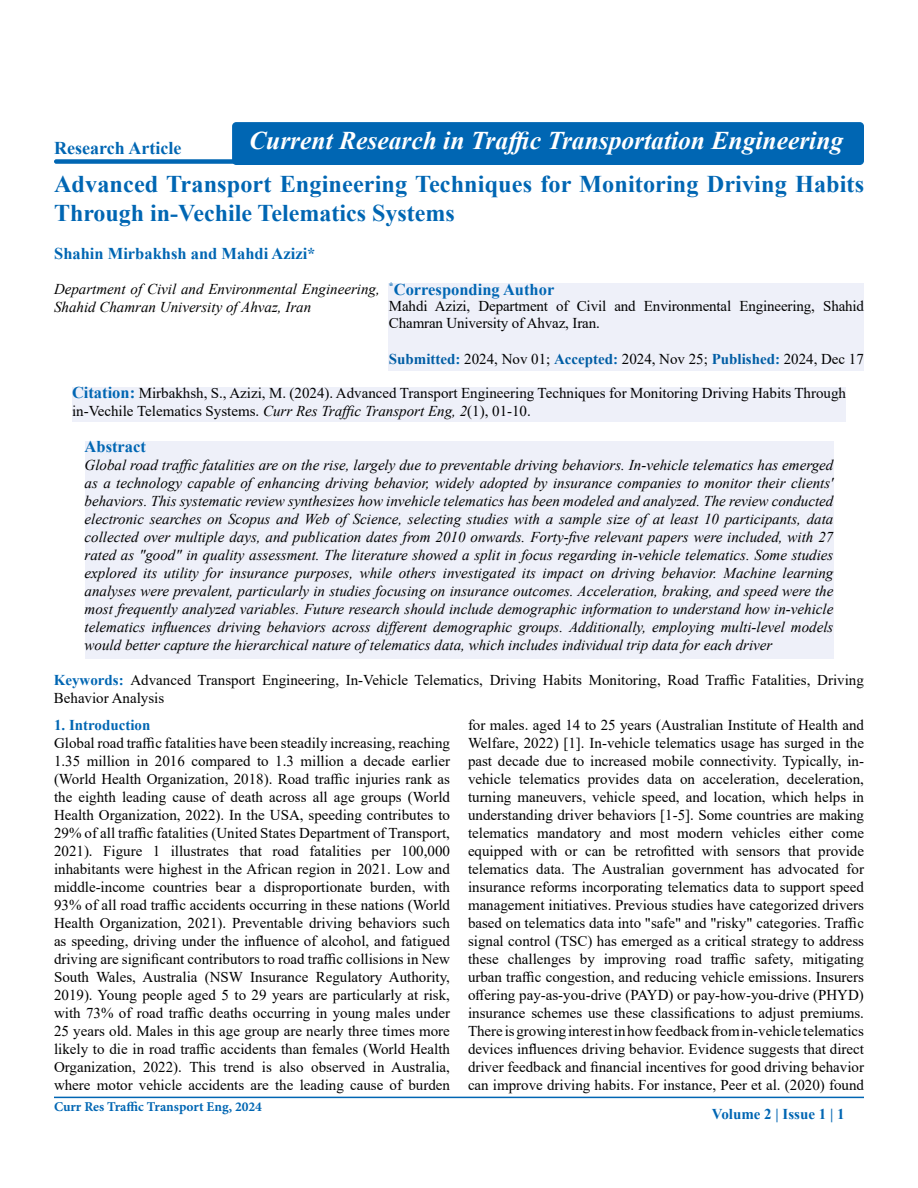
<style>
.page{position:relative;width:918px;height:1188px;background:#fff}
.page>*{position:absolute;margin:0;border:0;box-sizing:border-box;transform-origin:0 0}
.t1{font:italic 700 25.5px "Times New Roman";color:#fff}
.t2{font:700 24px/28.8px "Times New Roman";letter-spacing:.005em;color:#0066b3}
.t3{font:700 18px "Times New Roman";color:#0066b3}
.t4{font:700 16.5px "Times New Roman";color:#0066b3}
.t5{font:15px/18px "Times New Roman";color:#000}
.t6{font:italic 15px/18px "Times New Roman";color:#000;text-align:justify}
.t7{font:700 15px "Times New Roman";color:#0066b3}
.t8{font:700 13.5px "Minion Pro";color:#0066b3}
.s1{font-weight:700;color:#005da4}
.s2{font-weight:700;color:#0066b3}
.s3{font-weight:700;font-size:16.5px;color:#0066b3}
.s4{font-style:italic}
</style>
<div class="page">
<div style="left:54px;top:159px;width:523px;height:5px;background:#0066b3;border-radius:2px"></div>
<hr style="left:54px;top:1097px;width:810px;height:1px;background:#0066b3">
<div style="left:389px;top:284px;width:475px;height:87px;background:#eef0f9"></div>
<div style="left:72px;top:387px;width:774px;height:35px;background:#eef0f9"></div>
<div style="left:85px;top:441px;width:748px;height:217px;background:#eef0f9"></div>
<div style="left:232px;top:122px;width:632px;height:43px;background:#0066b3;border-radius:4px"></div>
<p class="t3" style="left:54px;top:135px;width:129px">Research Article</p>
<h1 class="t1" style="left:249px;top:123px;width:596px">Current Research in Traffic Transportation Engineering</h1>
<h2 class="t2" style="left:54px;top:169px;width:812px">Advanced Transport Engineering Techniques for Monitoring Driving Habits<br>Through in-Vechile Telematics Systems</h2>
<p class="t4" style="left:54px;top:241px;width:263px">Shahin Mirbakhsh and Mahdi Azizi*</p>
<p class="t4" style="left:389px;top:278px;width:167px"><sup>*</sup>Corresponding Author</p>
<p class="t5" style="left:389px;top:298px;width:477px;line-height:16.5px">Mahdi Azizi, Department of Civil and Environmental Engineering, Shahid<br>Chamran University of Ahvaz, Iran.</p>
<p class="t5" style="left:389px;top:349px;width:476px"><span class="s1">Submitted</span><span class="s2">:</span> 2024, Nov 01; <span class="s1">Accepted</span><span class="s2">:</span> 2024, Nov 25; <span class="s1">Published</span><span class="s2">:</span> 2024, Dec 17</p>
<p class="t5" style="left:72px;top:384px;width:776px"><span class="s3">Citation:</span> Mirbakhsh, S., Azizi, M. (2024). Advanced Transport Engineering Techniques for Monitoring Driving Habits Through in-Vechile Telematics Systems. <span class="s4">Curr Res Traffic Transport Eng, 2</span>(1), 01-10.</p>
<p class="t4" style="left:85px;top:435px;width:63px">Abstract</p>
<p class="t6" style="left:85px;top:456px;width:750px">Global road traffic fatalities are on the rise, largely due to preventable driving behaviors. In-vehicle telematics has emerged as a technology capable of enhancing driving behavior, widely adopted by insurance companies to monitor their clients' behaviors. This systematic review synthesizes how invehicle telematics has been modeled and analyzed. The review conducted electronic searches on Scopus and Web of Science, selecting studies with a sample size of at least 10 participants, data collected over multiple days, and publication dates from 2010 onwards. Forty-five relevant papers were included, with 27 rated as "good" in quality assessment. The literature showed a split in focus regarding in-vehicle telematics. Some studies explored its utility for insurance purposes, while others investigated its impact on driving behavior. Machine learning analyses were prevalent, particularly in studies focusing on insurance outcomes. Acceleration, braking, and speed were the most frequently analyzed variables. Future research should include demographic information to understand how in-vehicle telematics influences driving behaviors across different demographic groups. Additionally, employing multi-level models would better capture the hierarchical nature of telematics data, which includes individual trip data for each driver</p>
<p class="t6" style="left:54px;top:280px;width:327px">Department of Civil and Environmental Engineering,<br>Shahid Chamran University of Ahvaz, Iran</p>
<p class="t5" style="left:54px;top:670px;width:812px"><span class="s2">Keywords:</span> Advanced Transport Engineering, In-Vehicle Telematics, Driving Habits Monitoring, Road Traffic Fatalities, Driving<br>Behavior Analysis</p>
<p class="t7" style="left:54px;top:714px;width:98px">1. Introduction</p>
<p class="t5" style="left:54px;top:733px;width:398px;text-align:justify">Global road traffic fatalities have been steadily increasing, reaching 1.35 million in 2016 compared to 1.3 million a decade earlier (World Health Organization, 2018). Road traffic injuries rank as the eighth leading cause of death across all age groups (World Health Organization, 2022). In the USA, speeding contributes to 29% of all traffic fatalities (United States Department of Transport, 2021). Figure 1 illustrates that road fatalities per 100,000 inhabitants were highest in the African region in 2021. Low and middle-income countries bear a disproportionate burden, with 93% of all road traffic accidents occurring in these nations (World Health Organization, 2021). Preventable driving behaviors such as speeding, driving under the influence of alcohol, and fatigued driving are significant contributors to road traffic collisions in New South Wales, Australia (NSW Insurance Regulatory Authority, 2019). Young people aged 5 to 29 years are particularly at risk, with 73% of road traffic deaths occurring in young males under 25 years old. Males in this age group are nearly three times more likely to die in road traffic accidents than females (World Health Organization, 2022). This trend is also observed in Australia, where motor vehicle accidents are the leading cause of burden</p>
<p class="t5" style="left:468px;top:715px;width:398px;text-align:justify">for males. aged 14 to 25 years (Australian Institute of Health and Welfare, 2022) [1]. In-vehicle telematics usage has surged in the past decade due to increased mobile connectivity. Typically, in&shy;vehicle telematics provides data on acceleration, deceleration, turning maneuvers, vehicle speed, and location, which helps in understanding driver behaviors [1-5]. Some countries are making telematics mandatory and most modern vehicles either come equipped with or can be retrofitted with sensors that provide telematics data. The Australian government has advocated for insurance reforms incorporating telematics data to support speed management initiatives. Previous studies have categorized drivers based on telematics data into "safe" and "risky" categories. Traffic signal control (TSC) has emerged as a critical strategy to address these challenges by improving road traffic safety, mitigating urban traffic congestion, and reducing vehicle emissions. Insurers offering pay-as-you-drive (PAYD) or pay-how-you-drive (PHYD) insurance schemes use these classifications to adjust premiums.<br>There is growing interest in how feedback from in-vehicle telematics devices influences driving behavior. Evidence suggests that direct driver feedback and financial incentives for good driving behavior can improve driving habits. For instance, Peer et al. (2020) found</p>
<p class="t8" style="left:54px;top:1097px;width:210px">Curr Res Traffic Transport Eng, 2024</p>
<p class="t7" style="left:712px;top:1103px;width:134px">Volume 2 | Issue 1 | 1</p>
</div>
